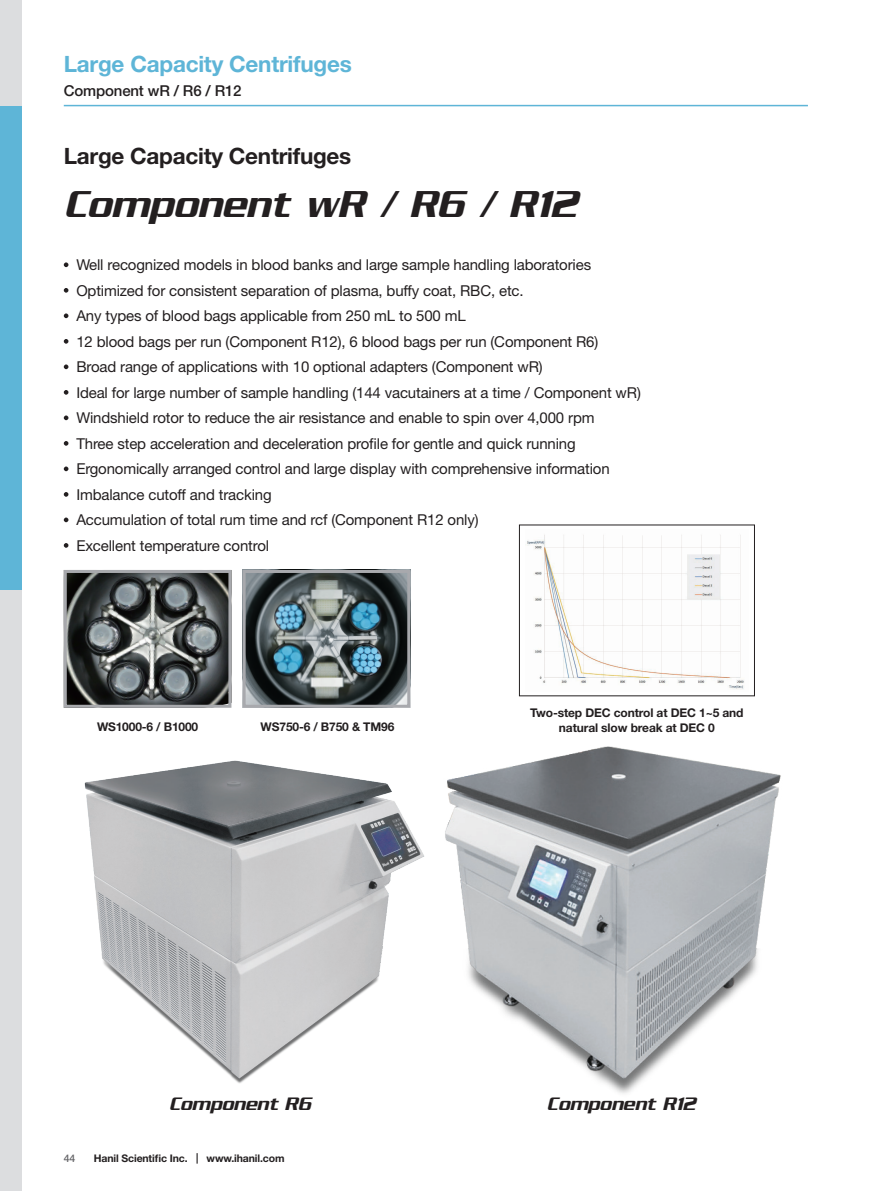
<style>
.page{position:relative;width:893px;height:1191px;background:#fff}
.page>*{position:absolute;margin:0;border:0;box-sizing:border-box;transform-origin:0 0}
.t1{font:40.5px "Serpentine Sans ICG Oblique";color:#231f20;scale:.95 1}
.t2{font:700 22.5px "Helvetica Neue LT Std";letter-spacing:-.01em;color:#231f20}
.t3{font:700 22.5px "Helvetica Neue LT Std";letter-spacing:-.01em;color:#5eb5d7}
.t4{font:19.5px "Serpentine Sans ICG Oblique";color:#231f20;scale:.95 1}
.t5{font:15px/25.5px "Helvetica Neue LT Std";letter-spacing:-.01em;color:#231f20}
.t6{font:500 15px "Helvetica Neue LT Std";letter-spacing:-.01em;color:#231f20}
.t7{font:700 12px/14.4px "Helvetica Neue LT Std";letter-spacing:-.01em;color:#231f20;text-align:center}
.t8{font:700 10.5px "Helvetica Neue LT Std";letter-spacing:-.015em;color:#231f20}
.t9{font:500 10.5px "Helvetica Neue LT Std";color:#636366}
</style>
<div class="page">
<div style="left:0;top:0;width:21px;height:1191px;background:#dcdddf"></div>
<div style="left:0;top:106px;width:21px;height:484px;background:#5eb5d7"></div>
<hr style="left:64px;top:105px;width:744px;height:1px;background:#5eb5d7">
<img style="left:445px;top:746px;width:336px;height:348px">
<svg style="left:64px;top:262px;width:4px;height:5px"></svg>
<svg style="left:64px;top:288px;width:4px;height:5px"></svg>
<svg style="left:64px;top:313px;width:4px;height:5px"></svg>
<svg style="left:64px;top:339px;width:4px;height:5px"></svg>
<svg style="left:64px;top:364px;width:4px;height:5px"></svg>
<svg style="left:64px;top:390px;width:4px;height:5px"></svg>
<svg style="left:64px;top:415px;width:4px;height:5px"></svg>
<svg style="left:64px;top:441px;width:4px;height:5px"></svg>
<svg style="left:64px;top:466px;width:4px;height:5px"></svg>
<svg style="left:64px;top:492px;width:4px;height:5px"></svg>
<svg style="left:64px;top:517px;width:4px;height:5px"></svg>
<svg style="left:64px;top:543px;width:4px;height:5px"></svg>
<img style="left:84px;top:760px;width:340px;height:324px">
<img style="left:68px;top:574px;width:159px;height:130px">
<div style="left:64px;top:570px;width:167px;height:138px;border:3px solid #a8a9ad"></div>
<img style="left:247px;top:574px;width:159px;height:130px">
<div style="left:243px;top:570px;width:167px;height:138px;border:3px solid #a8a9ad"></div>
<img style="left:525px;top:535px;width:219px;height:155px">
<div style="left:519px;top:524px;width:236px;height:172px;border:1px solid #231f20"></div>
<h2 class="t3" style="left:64px;top:51px;width:290px">Large Capacity Centrifuges</h2>
<p class="t6" style="left:64px;top:82px;width:179px">Component wR / R6 / R12</p>
<h2 class="t2" style="left:64px;top:142px;width:289px">Large Capacity Centrifuges</h2>
<h1 class="t1" style="left:64px;top:181px;width:542px">Component wR / R6 / R12</h1>
<p class="t5" style="left:76px;top:252px;width:566px">Well recognized models in blood banks and large sample handling laboratories Optimized for consistent separation of plasma, buffy coat, RBC, etc.<br>Any types of blood bags applicable from 250 mL to 500 mL<br>12 blood bags per run (Component R12), 6 blood bags per run (Component R6)<br>Broad range of applications with 10 optional adapters (Component wR)<br>Ideal for large number of sample handling (144 vacutainers at a time / Component wR)<br>Windshield rotor to reduce the air resistance and enable to spin over 4,000 rpm<br>Three step acceleration and deceleration profile for gentle and quick running Ergonomically arranged control and large display with comprehensive information Imbalance cutoff and tracking<br>Accumulation of total rum time and rcf (Component R12 only)<br>Excellent temperature control</p>
<p class="t7" style="left:97px;top:719px;width:103px">WS1000-6 / B1000</p>
<p class="t7" style="left:261px;top:719px;width:135px">WS750-6 / B750 &amp; TM96</p>
<p class="t7" style="left:530px;top:705px;width:215px">Two-step DEC control at DEC 1~5 and natural slow break at DEC 0</p>
<h3 class="t4" style="left:169px;top:1092px;width:151px">Component R6</h3>
<h3 class="t4" style="left:547px;top:1092px;width:158px">Component R12</h3>
<p class="t9" style="left:64px;top:1151px;width:13px">44</p>
<p class="t8" style="left:94px;top:1151px;width:95px">Hanil Scientific Inc.</p>
<p class="t8" style="left:207px;top:1151px;width:80px">www.ihanil.com</p>
</div>
